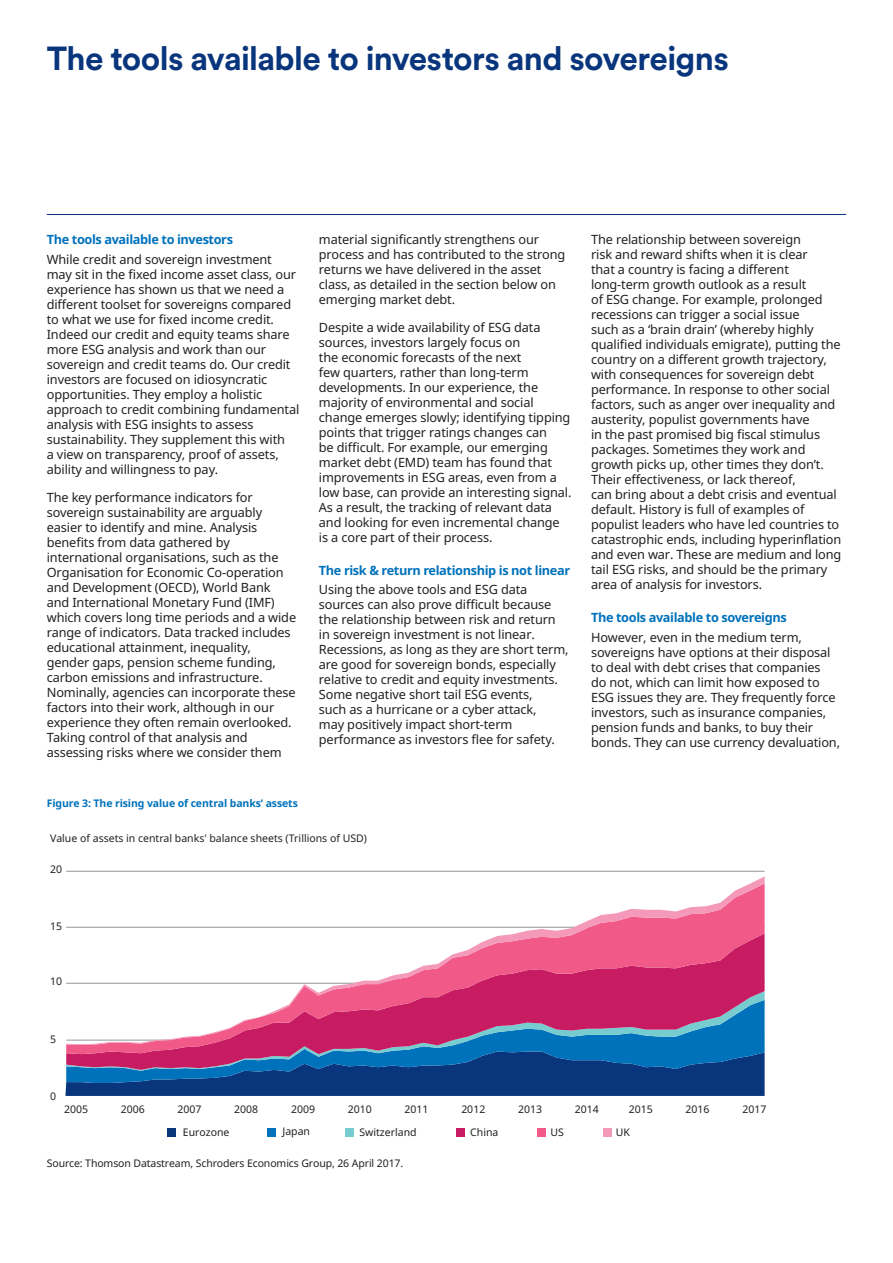
<style>
.page{position:relative;width:893px;height:1263px;background:#fff}
.page>*{position:absolute;margin:0;border:0;box-sizing:border-box;transform-origin:0 0}
._22_24_Heading_Pruss{font:700 33px "Schroders Circular";letter-spacing:-.02em;color:#08357c}
._8_5_10_Body_Text_Bl{font:12.75px/15px "Noto Sans";letter-spacing:-.01em;color:#231f20}
._8_5_10_Sub_Head_Bod{font:700 12.75px "Noto Sans";letter-spacing:-.03em;color:#0072bc}
._8_5_10_Body_Text_Bl-2{font:10.5px "Noto Sans";color:#231f20}
._8_5_10_Body_Text_Bl-3{font:700 10.5px "Noto Sans";letter-spacing:-.01em;color:#0072bc}
</style>
<div class="page">
<hr style="left:47px;top:214px;width:799px;height:1px;background:#08357c">
<hr style="left:66px;top:871px;width:699px;height:1px;background:#939598">
<svg style="left:65px;top:1083px;width:700px;height:13px;background:#09367c"></svg>
<svg style="left:66px;top:1071px;width:699px;height:12px;background:#074188"></svg>
<svg style="left:66px;top:1054px;width:699px;height:16px;background:#334f95"></svg>
<svg style="left:66px;top:1044px;width:699px;height:10px;background:#615d9d"></svg>
<svg style="left:66px;top:876px;width:699px;height:168px"></svg>
<div style="left:167px;top:1128px;width:9px;height:8px;background:#08357c"></div>
<div style="left:267px;top:1128px;width:9px;height:8px;background:#0072bc"></div>
<div style="left:345px;top:1128px;width:9px;height:8px;background:#77ccd0"></div>
<div style="left:456px;top:1128px;width:8px;height:8px;background:#c71c62"></div>
<div style="left:537px;top:1128px;width:8px;height:8px;background:#f05988"></div>
<div style="left:603px;top:1128px;width:9px;height:8px;background:#f499b9"></div>
<p class="_22_24_Heading_Pruss" style="left:47px;top:36px;width:684px">The tools available to investors and sovereigns</p>
<p class="_8_5_10_Sub_Head_Bod" style="left:47px;top:231px;width:188px">The tools available to investors</p>
<p class="_8_5_10_Body_Text_Bl" style="left:47px;top:252px;width:254px">While credit and sovereign investment may sit in the fixed income asset class, our experience has shown us that we need a different toolset for sovereigns compared to what we use for fixed income credit.<br>Indeed our credit and equity teams share more ESG analysis and work than our sovereign and credit teams do. Our credit investors are focused on idiosyncratic opportunities. They employ a holistic approach to credit combining fundamental analysis with ESG insights to assess sustainability. They supplement this with<br>a view on transparency, proof of assets, ability and willingness to pay.</p>
<p class="_8_5_10_Body_Text_Bl" style="left:47px;top:489px;width:251px">The key performance indicators for sovereign sustainability are arguably easier to identify and mine. Analysis benefits from data gathered by international organisations, such as the Organisation for Economic Co-operation and Development (OECD), World Bank and International Monetary Fund (IMF) which covers long time periods and a wide range of indicators. Data tracked includes educational attainment, inequality, gender gaps, pension scheme funding, carbon emissions and infrastructure.<br>Nominally, agencies can incorporate these factors into their work, although in our experience they often remain overlooked.<br>Taking control of that analysis and assessing risks where we consider them</p>
<p class="_8_5_10_Body_Text_Bl-3" style="left:47px;top:796px;width:253px">Figure 3: The rising value of central banks’ assets</p>
<p class="_8_5_10_Body_Text_Bl" style="left:319px;top:232px;width:248px">material significantly strengthens our process and has contributed to the strong returns we have delivered in the asset class, as detailed in the section below on emerging market debt.</p>
<p class="_8_5_10_Body_Text_Bl" style="left:319px;top:320px;width:254px">Despite a wide availability of ESG data sources, investors largely focus on<br>the economic forecasts of the next<br>few quarters, rather than long-term developments. In our experience, the majority of environmental and social change emerges slowly; identifying tipping points that trigger ratings changes can<br>be difficult. For example, our emerging market debt (EMD) team has found that improvements in ESG areas, even from a low base, can provide an interesting signal.<br>As a result, the tracking of relevant data and looking for even incremental change is a core part of their process.</p>
<p class="_8_5_10_Sub_Head_Bod" style="left:319px;top:561px;width:253px">The risk &amp; return relationship is not linear</p>
<p class="_8_5_10_Body_Text_Bl" style="left:319px;top:582px;width:251px">Using the above tools and ESG data sources can also prove difficult because the relationship between risk and return in sovereign investment is not linear.<br>Recessions, as long as they are short term, are good for sovereign bonds, especially relative to credit and equity investments.<br>Some negative short tail ESG events,<br>such as a hurricane or a cyber attack,<br>may positively impact short-term performance as investors flee for safety.</p>
<p class="_8_5_10_Body_Text_Bl-2" style="left:50px;top:831px;width:318px">Value of assets in central banks' balance sheets (Trillions of USD)</p>
<p class="_8_5_10_Body_Text_Bl-2" style="left:50px;top:862px;width:14px">20</p>
<p class="_8_5_10_Body_Text_Bl-2" style="left:50px;top:919px;width:14px">15</p>
<p class="_8_5_10_Body_Text_Bl-2" style="left:50px;top:974px;width:14px">10</p>
<p class="_8_5_10_Body_Text_Bl-2" style="left:50px;top:1032px;width:8px">5</p>
<p class="_8_5_10_Body_Text_Bl-2" style="left:50px;top:1089px;width:8px">0</p>
<p class="_8_5_10_Body_Text_Bl" style="left:591px;top:232px;width:252px">The relationship between sovereign<br>risk and reward shifts when it is clear<br>that a country is facing a different long-term growth outlook as a result<br>of ESG change. For example, prolonged recessions can trigger a social issue<br>such as a ‘brain drain’ (whereby highly qualified individuals emigrate), putting the country on a different growth trajectory, with consequences for sovereign debt performance. In response to other social factors, such as anger over inequality and austerity, populist governments have<br>in the past promised big fiscal stimulus packages. Sometimes they work and growth picks up, other times they don’t.<br>Their effectiveness, or lack thereof,<br>can bring about a debt crisis and eventual default. History is full of examples of populist leaders who have led countries to catastrophic ends, including hyperinflation and even war. These are medium and long tail ESG risks, and should be the primary area of analysis for investors.</p>
<p class="_8_5_10_Sub_Head_Bod" style="left:591px;top:608px;width:197px">The tools available to sovereigns</p>
<p class="_8_5_10_Body_Text_Bl" style="left:591px;top:629px;width:251px">However, even in the medium term, sovereigns have options at their disposal to deal with debt crises that companies<br>do not, which can limit how exposed to ESG issues they are. They frequently force investors, such as insurance companies, pension funds and banks, to buy their bonds. They can use currency devaluation,</p>
<p class="_8_5_10_Body_Text_Bl-2" style="left:64px;top:1102px;width:26px">2005</p>
<p class="_8_5_10_Body_Text_Bl-2" style="left:121px;top:1102px;width:25px">2006</p>
<p class="_8_5_10_Body_Text_Bl-2" style="left:178px;top:1102px;width:25px">2007</p>
<p class="_8_5_10_Body_Text_Bl-2" style="left:234px;top:1102px;width:25px">2008</p>
<p class="_8_5_10_Body_Text_Bl-2" style="left:291px;top:1102px;width:25px">2009</p>
<p class="_8_5_10_Body_Text_Bl-2" style="left:348px;top:1102px;width:25px">2010</p>
<p class="_8_5_10_Body_Text_Bl-2" style="left:405px;top:1102px;width:25px">2011</p>
<p class="_8_5_10_Body_Text_Bl-2" style="left:461px;top:1102px;width:25px">2012</p>
<p class="_8_5_10_Body_Text_Bl-2" style="left:518px;top:1102px;width:25px">2013</p>
<p class="_8_5_10_Body_Text_Bl-2" style="left:575px;top:1102px;width:25px">2014</p>
<p class="_8_5_10_Body_Text_Bl-2" style="left:629px;top:1102px;width:25px">2015</p>
<p class="_8_5_10_Body_Text_Bl-2" style="left:686px;top:1102px;width:25px">2016</p>
<p class="_8_5_10_Body_Text_Bl-2" style="left:742px;top:1102px;width:25px">2017</p>
<p class="_8_5_10_Body_Text_Bl-2" style="left:183px;top:1124px;width:48px">Eurozone</p>
<p class="_8_5_10_Body_Text_Bl-2" style="left:283px;top:1124px;width:29px">Japan</p>
<p class="_8_5_10_Body_Text_Bl-2" style="left:359px;top:1124px;width:59px">Switzerland</p>
<p class="_8_5_10_Body_Text_Bl-2" style="left:470px;top:1124px;width:30px">China</p>
<p class="_8_5_10_Body_Text_Bl-2" style="left:550px;top:1125px;width:15px">US</p>
<p class="_8_5_10_Body_Text_Bl-2" style="left:616px;top:1125px;width:16px">UK</p>
<p class="_8_5_10_Body_Text_Bl-2" style="left:47px;top:1156px;width:358px">Source: Thomson Datastream, Schroders Economics Group, 26 April 2017.</p>
</div>
